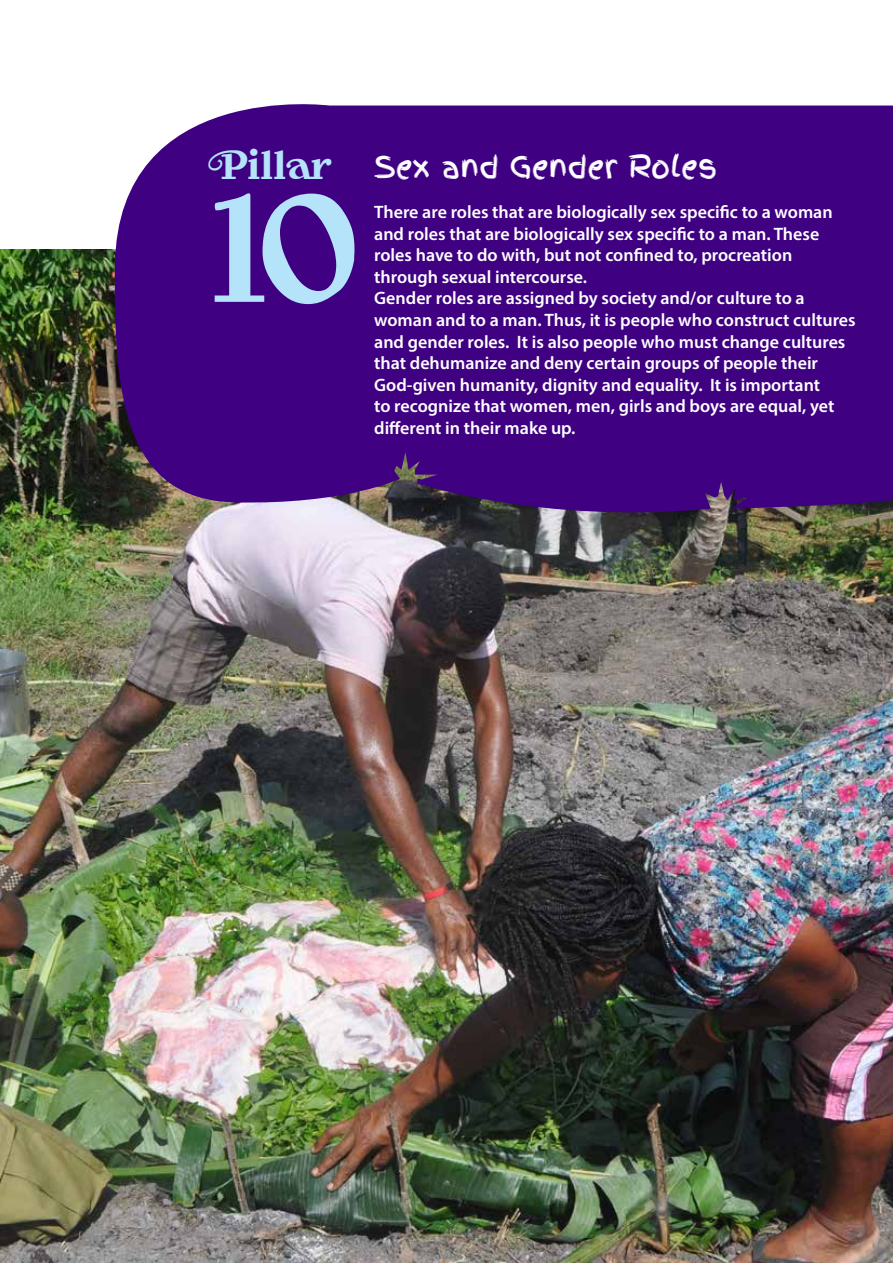
<style>
.page{position:relative;width:893px;height:1263px;background:#fff}
.page>*{position:absolute;margin:0;border:0;box-sizing:border-box;transform-origin:0 0}
.t1{font:132px "Rogers 2";color:#b4e3fa;scale:.93 1}
.t2{font:36px "Rogers 2";color:#b4e3fa}
.t3{font:30px "Finger Paint";color:#fff}
.t4{font:600 18px/21.6px "Myriad Pro";color:#fff}
</style>
<div class="page">
<img style="left:0;top:249px;width:893px;height:1014px">
<svg style="left:113px;top:104px;width:780px;height:421px;fill:#3f0082"></svg>
<h2 class="t2" style="left:211px;top:147px;width:123px">Pillar</h2>
<h1 class="t1" style="left:188px;top:184px;width:183px">10</h1>
<h3 class="t3" style="left:374px;top:145px;width:345px">Sex and Gender Roles</h3>
<p class="t4" style="left:374px;top:201px;width:483px">There are roles that are biologically sex specific to a woman and roles that are biologically sex specific to a man. These roles have to do with, but not confined to, procreation through sexual intercourse.<br>Gender roles are assigned by society and/or culture to a woman and to a man. Thus, it is people who construct cultures and gender roles. It is also people who must change cultures that dehumanize and deny certain groups of people their God-given humanity, dignity and equality. It is important<br>to recognize that women, men, girls and boys are equal, yet different in their make up.</p>
</div>
